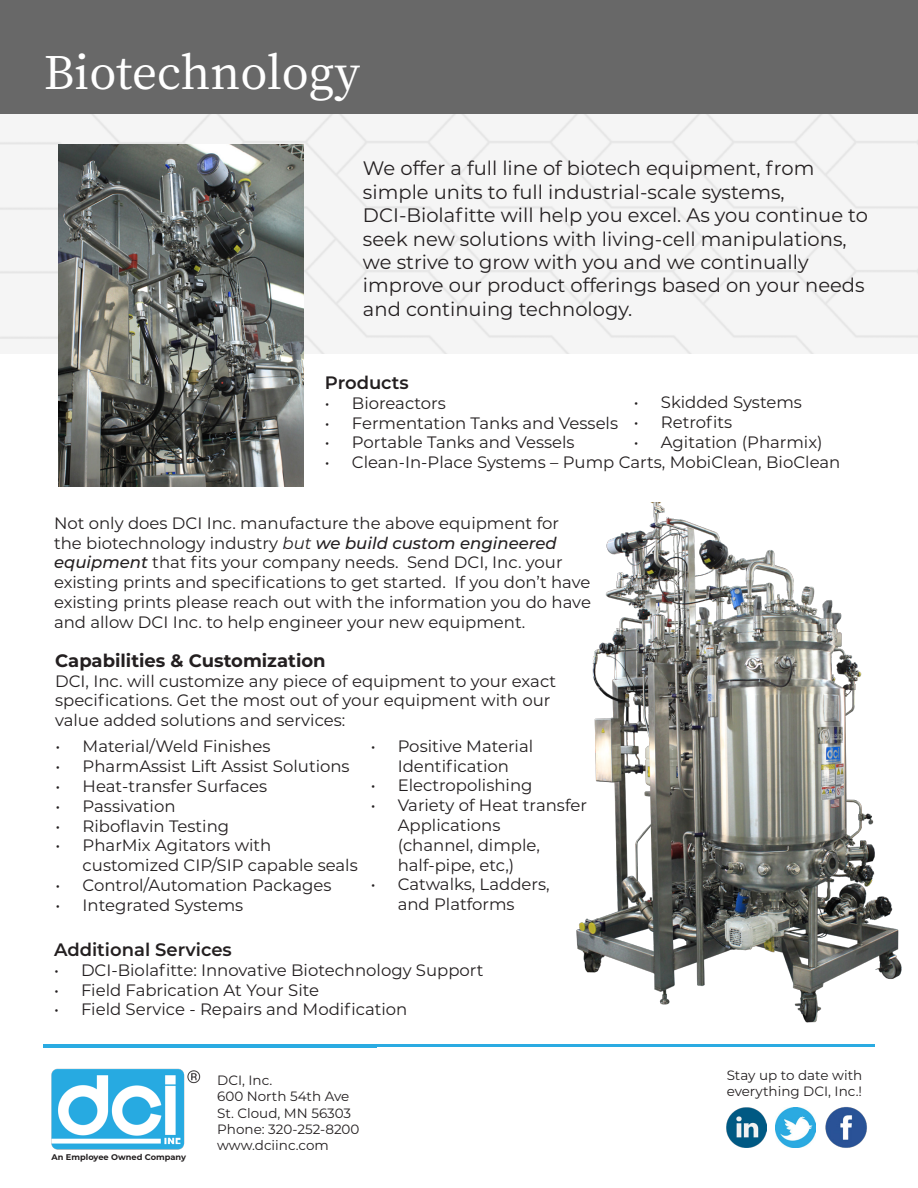
<style>
.page{position:relative;width:918px;height:1188px;background:#fff}
.page>*{position:absolute;margin:0;border:0;box-sizing:border-box;transform-origin:0 0}
.t1{font:500 45px "Noto Serif JP";color:#fff}
.t2{font:19.5px/23.4px "Montserrat";color:#231f20}
.t3{font:600 18px "Montserrat";color:#231f20}
.t4{font:700 18px "Montserrat";color:#231f20}
.t5{font:16.5px/19.8px "Montserrat";color:#231f20}
.t6{font:13.5px/16.2px "Montserrat";color:#231f20}
.t7{font:700 8.25px "Montserrat";color:#231f20}
.s1{font-style:italic}
.s2{font-weight:500;font-style:italic}
</style>
<div class="page">
<img style="left:576px;top:502px;width:326px;height:521px">
<div style="left:0;top:0;width:918px;height:115px;background:#686868"></div>
<div style="left:0;top:115px;width:918px;height:239px;background:#f5f5f5"></div>
<img style="left:58px;top:145px;width:245px;height:342px">
<img style="left:51px;top:1068px;width:150px;height:82px">
<img style="left:825px;top:1107px;width:42px;height:41px">
<img style="left:776px;top:1107px;width:40px;height:40px">
<img style="left:727px;top:1108px;width:39px;height:39px">
<hr style="left:44px;top:1044px;width:831px;height:3px;background:#2aabe2">
<p class="t1" style="left:44px;top:47px;width:318px">Biotechnology</p>
<p class="t2" style="left:363px;top:156px;width:453px">We offer a full line of biotech equipment, from simple units to full industrial-scale systems,</p>
<p class="t2" style="left:363px;top:203px;width:506px">DCI-Biolafitte will help you excel. As you continue to seek new solutions with living-cell manipulations, we strive to grow with you and we continually improve our product offerings based on your needs and continuing technology.</p>
<p class="t3" style="left:325px;top:370px;width:85px">Products</p>
<p class="t5" style="left:325px;top:392px;width:122px">• Bioreactors</p>
<p class="t5" style="left:325px;top:412px;width:295px">• Fermentation Tanks and Vessels</p>
<p class="t5" style="left:325px;top:432px;width:251px">• Portable Tanks and Vessels</p>
<p class="t5" style="left:325px;top:452px;width:517px">• Clean-In-Place Systems – Pump Carts, MobiClean, BioClean</p>
<p class="t5" style="left:634px;top:392px;width:170px">• Skidded Systems</p>
<p class="t5" style="left:634px;top:412px;width:100px">• Retrofits</p>
<p class="t5" style="left:634px;top:431px;width:190px">• Agitation (Pharmix)</p>
<p class="t5" style="left:54px;top:512px;width:538px">Not only does DCI Inc. manufacture the above equipment for the biotechnology industry <span class="s1">but</span> <span class="s2">we build custom engineered equipment</span> that fits your company needs. Send DCI, Inc. your existing prints and specifications to get started. If you don’t have existing prints please reach out with the information you do have and allow DCI Inc. to help engineer your new equipment.</p>
<p class="t4" style="left:55px;top:647px;width:272px">Capabilities &amp; Customization</p>
<p class="t5" style="left:55px;top:670px;width:502px">DCI, Inc. will customize any piece of equipment to your exact specifications. Get the most out of your equipment with our value added solutions and services:</p>
<p class="t5" style="left:56px;top:736px;width:216px">• Material/Weld Finishes</p>
<p class="t5" style="left:56px;top:756px;width:296px">• PharmAssist Lift Assist Solutions</p>
<p class="t5" style="left:56px;top:776px;width:213px">• Heat-transfer Surfaces</p>
<p class="t5" style="left:56px;top:796px;width:121px">• Passivation</p>
<p class="t5" style="left:56px;top:815px;width:175px">• Riboflavin Testing</p>
<p class="t5" style="left:83px;top:835px;width:277px;text-indent:-27px">• PharMix Agitators with customized CIP/SIP capable seals</p>
<p class="t5" style="left:56px;top:875px;width:277px">• Control/Automation Packages</p>
<p class="t5" style="left:56px;top:895px;width:189px">• Integrated Systems</p>
<p class="t5" style="left:371px;top:735px;width:164px;text-align:center">• Positive Material<br>Identification</p>
<p class="t5" style="left:371px;top:775px;width:163px">• Electropolishing</p>
<p class="t5" style="left:398px;top:795px;width:191px;text-indent:-27px">• Variety of Heat transfer<br>Applications<br>(channel, dimple, half-pipe, etc,)</p>
<p class="t5" style="left:371px;top:874px;width:180px;text-align:center">• Catwalks, Ladders, and Platforms</p>
<p class="t3" style="left:54px;top:937px;width:179px">Additional Services</p>
<p class="t5" style="left:54px;top:959px;width:431px">• DCI-Biolafitte: Innovative Biotechnology Support</p>
<p class="t5" style="left:54px;top:979px;width:267px">• Field Fabrication At Your Site</p>
<p class="t5" style="left:54px;top:999px;width:355px">• Field Service - Repairs and Modification</p>
<p class="t7" style="left:52px;top:1151px;width:136px">An Employee Owned Company</p>
<p class="t6" style="left:217px;top:1072px;width:57px">DCI, Inc.</p>
<p class="t6" style="left:217px;top:1088px;width:134px">600 North 54th Ave</p>
<p class="t6" style="left:217px;top:1104px;width:136px">St. Cloud, MN 56303</p>
<p class="t6" style="left:217px;top:1121px;width:144px">Phone: 320-252-8200</p>
<p class="t6" style="left:217px;top:1137px;width:113px">www.dciinc.com</p>
<p class="t6" style="left:727px;top:1066px;width:137px">Stay up to date with everything DCI, Inc.!</p>
</div>
